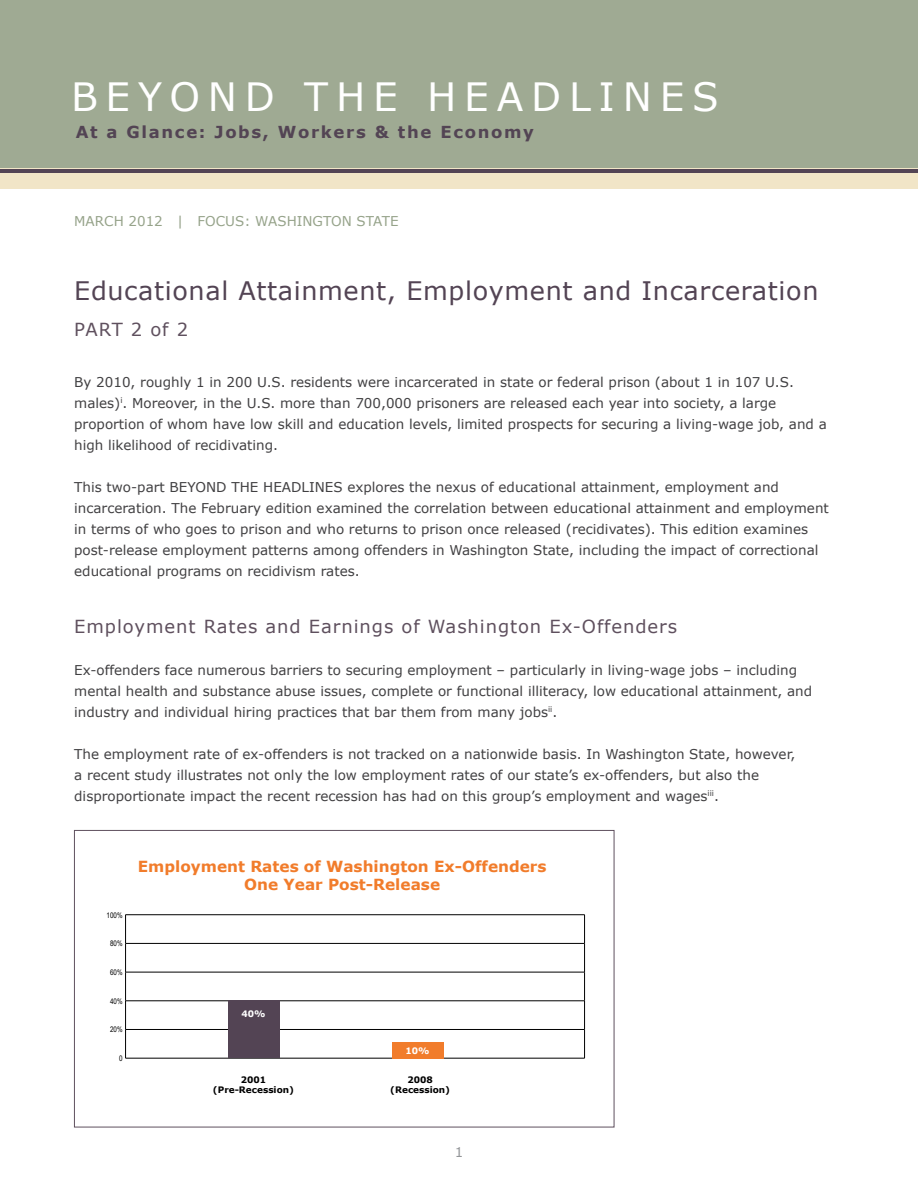
<style>
.page{position:relative;width:918px;height:1188px;background:#fff}
.page>*{position:absolute;margin:0;border:0;box-sizing:border-box;transform-origin:0 0}
.t1{font:39px "Verdana";letter-spacing:.2em;color:#fff}
.t2{font:25.5px "Verdana";letter-spacing:.025em;color:#534454}
.t3{font:18px "Verdana";letter-spacing:.05em;color:#5f505e}
.t4{font:700 16.5px "Verdana";letter-spacing:.1em;color:#534454}
.t5{font:700 15.3px/18.3px "Verdana";color:#f17c2b;text-align:center}
.t6{font:13.5px/21px "Verdana";color:#414042}
.t7{font:13.5px "Verdana";color:#96a38a}
.t8{font:13.5px "Verdana";color:#939598}
.t9{font:700 8.85px/10.6px "Verdana";color:#000;text-align:center}
.t10{font:700 8.85px "Verdana";color:#fff}
.t11{font:7.65px "Arial Narrow";color:#000}
</style>
<div class="page">
<div style="left:0;top:0;width:918px;height:179px;background:#9faa93"></div>
<div style="left:0;top:169px;width:918px;height:20px;background:#f1e5c7"></div>
<hr style="left:0;top:169px;width:918px;height:3px;background:#534454">
<hr style="left:125px;top:914px;width:460px;height:1px;background:#000">
<hr style="left:125px;top:943px;width:460px;height:1px;background:#000">
<hr style="left:125px;top:972px;width:460px;height:1px;background:#000">
<hr style="left:125px;top:1001px;width:460px;height:1px;background:#000">
<hr style="left:125px;top:1029px;width:460px;height:1px;background:#000">
<svg style="left:125px;top:915px;width:1px;height:143px"></svg>
<svg style="left:584px;top:915px;width:1px;height:143px"></svg>
<hr style="left:125px;top:1058px;width:460px;height:1px;background:#000">
<div style="left:228px;top:1001px;width:51px;height:57px;background:#534454"></div>
<div style="left:392px;top:1042px;width:51px;height:16px;background:#f17c2b"></div>
<div style="left:74px;top:830px;width:540px;height:297px;border:1px solid #5f505e"></div>
<h1 class="t1" style="left:71px;top:70px;width:649px">Beyond the H eadlines</h1>
<p class="t4" style="left:76px;top:120px;width:460px">At a Glance: Jobs, Workers &amp; the Economy</p>
<p class="t7" style="left:74px;top:212px;width:292px">MARCH 2012 | Focus: Washington STATE</p>
<h2 class="t2" style="left:74px;top:273px;width:746px">Educational Attainment, Employment and Incarceration</h2>
<h3 class="t3" style="left:74px;top:317px;width:115px">PART 2 of 2</h3>
<p class="t6" style="left:74px;top:371px;width:754px">By 2010, roughly 1 in 200 U .S. residents were incarcerated in state or federal prison (about 1 in 107 U .S. males)<sup>i</sup>. Moreover, in the U .S. more than 700,000 prisoners are released each year into society, a large proportion of whom have low skill and education levels, limited prospects for securing a living-wage job, and a high likelihood of recidivating.</p>
<p class="t6" style="left:74px;top:476px;width:756px">This two-part Beyond the H eadlines explores the nexus of educational attainment, employment and incarceration. The February edition examined the correlation between educational attainment and employment in terms of who goes to prison and who returns to prison once released (recidivates). This edition examines post-release employment patterns among offenders in Washington State, including the impact of correctional educational programs on recidivism rates.</p>
<h3 class="t3" style="left:74px;top:614px;width:604px">Employment Rates and Earnings of Washington Ex-Offenders</h3>
<p class="t6" style="left:74px;top:659px;width:739px">Ex-offenders face numerous barriers to securing employment – particularly in living-wage jobs – including mental health and substance abuse issues, complete or functional illiteracy, low educational attainment, and industry and individual hiring practices that bar them from many jobs<sup>ii</sup>.</p>
<p class="t6" style="left:74px;top:743px;width:723px">The employment rate of ex-offenders is not tracked on a nationwide basis. In Washington State, however, a recent study illustrates not only the low employment rates of our state’s ex-offenders, but also the disproportionate impact the recent recession has had on this group’s employment and wages<sup>iii</sup>.</p>
<p class="t11" style="left:107px;top:909px;width:18px">100%</p>
<p class="t11" style="left:110px;top:938px;width:14px">80%</p>
<p class="t11" style="left:110px;top:967px;width:14px">60%</p>
<p class="t11" style="left:110px;top:995px;width:14px">40%</p>
<p class="t11" style="left:110px;top:1024px;width:14px">20%</p>
<p class="t11" style="left:119px;top:1053px;width:5px">0</p>
<p class="t5" style="left:138px;top:857px;width:410px">Employment Rates of Washington Ex-Offenders<br>One Year Post-Release</p>
<p class="t10" style="left:241px;top:1008px;width:26px">40%</p>
<p class="t10" style="left:406px;top:1044px;width:26px">10%</p>
<p class="t9" style="left:213px;top:1074px;width:83px">2001 (Pre-Recession)</p>
<p class="t9" style="left:390px;top:1074px;width:61px">2008 (Recession)</p>
<p class="t8" style="left:455px;top:1142px;width:10px">1</p>
</div>
